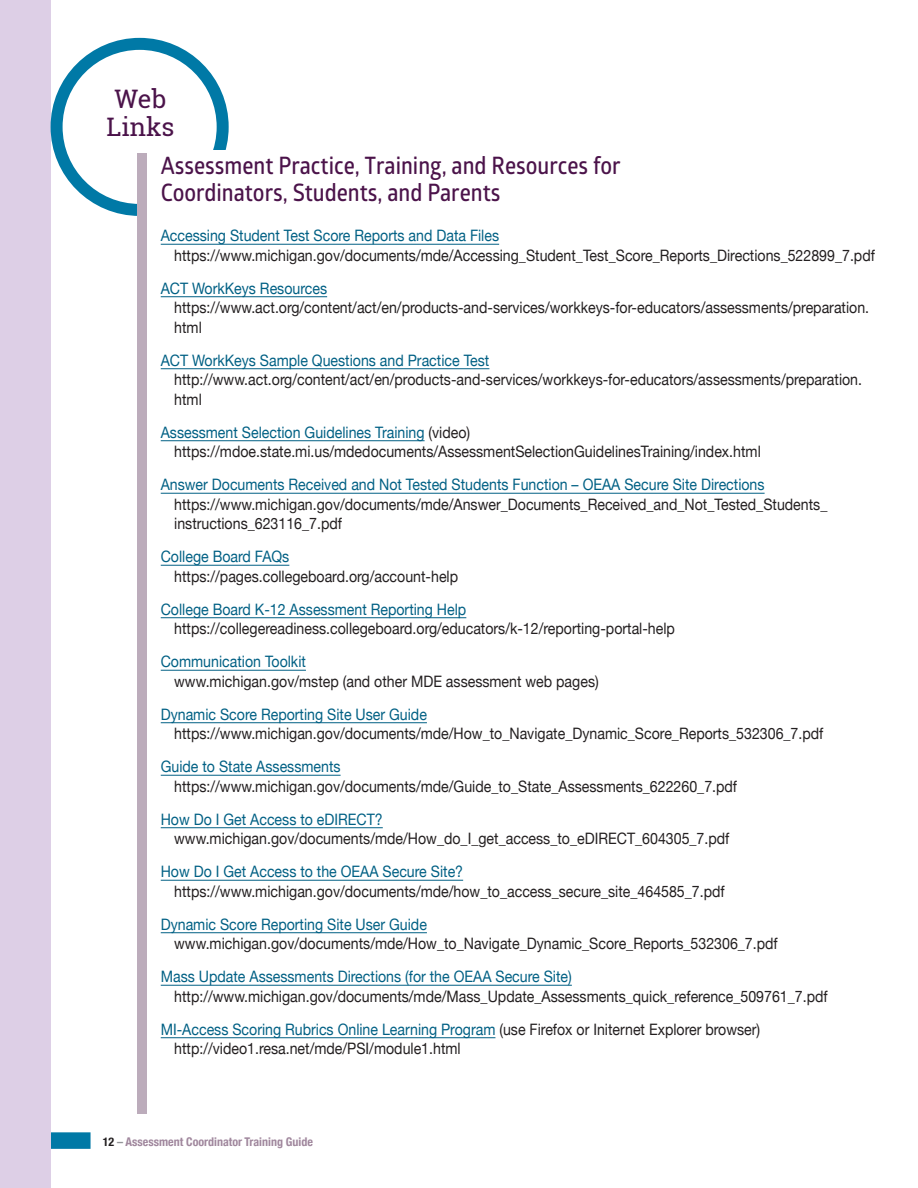
<style>
.page{position:relative;width:918px;height:1188px;background:#fff}
.page>*{position:absolute;margin:0;border:0;box-sizing:border-box;transform-origin:0 0}
.t1{font:25.5px/28.5px "Roboto Slab";color:#4b134a;text-align:center}
.subhead1{font:24px/27px "Glober Semi Bold Free";color:#4b134a;scale:.9 1}
.Resources_List_full{font:15.75px/19.5px "Helvetica Neue";color:#231f20;scale:.9 1}
.Resources_List_visab{font:15.75px "Helvetica Neue";color:#006084;scale:.9 1}
.Resources_List_visab-2{font:15.75px/19.5px "Helvetica Neue";color:#231f20;scale:.9 1}
.t2{font:700 condensed 12px "Helvetica Neue";color:#a0879d}
.s1{color:#006084}
.s2{color:#231f20}
.s3{color:#939598}
</style>
<div class="page">
<div style="left:39px;top:1132px;width:52px;height:17px;background:#0079a6"></div>
<div style="left:0;top:0;width:51px;height:1188px;background:#ddcfe6"></div>
<div style="left:51px;top:38px;width:178px;height:178px;border:12px solid #0079a6;border-radius:50%"></div>
<div style="left:147px;top:150px;width:736px;height:926px;background:#fff"></div>
<hr style="left:161px;top:244px;width:338px;height:1px;background:#006084">
<hr style="left:161px;top:296px;width:166px;height:1px;background:#006084">
<hr style="left:161px;top:368px;width:328px;height:1px;background:#006084">
<hr style="left:161px;top:440px;width:264px;height:1px;background:#006084">
<hr style="left:161px;top:493px;width:604px;height:1px;background:#006084">
<hr style="left:161px;top:565px;width:128px;height:1px;background:#006084">
<hr style="left:161px;top:617px;width:305px;height:1px;background:#006084">
<hr style="left:161px;top:670px;width:145px;height:1px;background:#006084">
<hr style="left:161px;top:722px;width:266px;height:1px;background:#006084">
<hr style="left:161px;top:775px;width:180px;height:1px;background:#006084">
<hr style="left:161px;top:827px;width:222px;height:1px;background:#006084">
<hr style="left:161px;top:880px;width:302px;height:1px;background:#006084">
<hr style="left:161px;top:932px;width:266px;height:1px;background:#006084">
<hr style="left:161px;top:985px;width:411px;height:1px;background:#006084">
<hr style="left:161px;top:1037px;width:334px;height:1px;background:#006084">
<div style="left:138px;top:153px;width:9px;height:961px;background:#bcacbb"></div>
<h1 class="t1" style="left:106px;top:84px;width:70px">Web<br>Links</h1>
<p class="subhead1" style="left:161px;top:152px;width:513px">Assessment Practice, Training, and Resources for<br>Coordinators, Students, and Parents</p>
<p class="Resources_List_visab" style="left:161px;top:224px;width:378px">Accessing Student Test Score Reports and Data Files</p>
<p class="Resources_List_full" style="left:174px;top:246px;width:780px">https://www.michigan.gov/documents/mde/Accessing_Student_Test_Score_Reports_Directions_522899_7.pdf</p>
<p class="Resources_List_visab-2" style="left:174px;top:279px;width:774px;text-indent:-14px"><span class="s1">ACT WorkKeys Resources </span>https://www.act.org/content/act/en/products-and-services/workkeys-for-educators/assessments/preparation. html</p>
<p class="Resources_List_visab" style="left:161px;top:349px;width:367px">ACT WorkKeys Sample Questions and Practice Test</p>
<p class="Resources_List_full" style="left:174px;top:371px;width:766px">http://www.act.org/content/act/en/products-and-services/workkeys-for-educators/assessments/preparation. html</p>
<p class="Resources_List_visab" style="left:161px;top:421px;width:345px">Assessment Selection Guidelines Training <span class="s2">(video)</span></p>
<p class="Resources_List_full" style="left:174px;top:443px;width:653px">https://mdoe.state.mi.us/mdedocuments/AssessmentSelectionGuidelinesTraining/index.html</p>
<p class="Resources_List_visab" style="left:161px;top:473px;width:672px">Answer Documents Received and Not Tested Students Function – OEAA Secure Site Directions</p>
<p class="Resources_List_full" style="left:174px;top:495px;width:727px">https://www.michigan.gov/documents/mde/Answer_Documents_Received_and_Not_Tested_Students_ instructions_623116_7.pdf</p>
<p class="Resources_List_visab" style="left:161px;top:545px;width:144px">College Board FAQs</p>
<p class="Resources_List_full" style="left:174px;top:567px;width:317px">https://pages.collegeboard.org/account-help</p>
<p class="Resources_List_visab" style="left:161px;top:598px;width:341px">College Board K-12 Assessment Reporting Help</p>
<p class="Resources_List_full" style="left:174px;top:620px;width:558px">https://collegereadiness.collegeboard.org/educators/k-12/reporting-portal-help</p>
<p class="Resources_List_visab" style="left:161px;top:650px;width:163px">Communication Toolkit</p>
<p class="Resources_List_full" style="left:174px;top:672px;width:473px">www.michigan.gov/mstep (and other MDE assessment web pages)</p>
<p class="Resources_List_visab" style="left:161px;top:703px;width:297px">Dynamic Score Reporting Site User Guide</p>
<p class="Resources_List_full" style="left:174px;top:725px;width:723px">https://www.michigan.gov/documents/mde/How_to_Navigate_Dynamic_Score_Reports_532306_7.pdf</p>
<p class="Resources_List_visab" style="left:161px;top:755px;width:201px">Guide to State Assessments</p>
<p class="Resources_List_full" style="left:174px;top:777px;width:627px">https://www.michigan.gov/documents/mde/Guide_to_State_Assessments_622260_7.pdf</p>
<p class="Resources_List_visab" style="left:161px;top:808px;width:248px">How Do I Get Access to eDIRECT?</p>
<p class="Resources_List_full" style="left:174px;top:830px;width:618px">www.michigan.gov/documents/mde/How_do_I_get_access_to_eDIRECT_604305_7.pdf</p>
<p class="Resources_List_visab" style="left:161px;top:860px;width:338px">How Do I Get Access to the OEAA Secure Site?</p>
<p class="Resources_List_full" style="left:174px;top:882px;width:613px">https://www.michigan.gov/documents/mde/how_to_access_secure_site_464585_7.pdf</p>
<p class="Resources_List_visab" style="left:161px;top:913px;width:297px">Dynamic Score Reporting Site User Guide</p>
<p class="Resources_List_full" style="left:174px;top:935px;width:672px">www.michigan.gov/documents/mde/How_to_Navigate_Dynamic_Score_Reports_532306_7.pdf</p>
<p class="Resources_List_visab" style="left:161px;top:965px;width:458px">Mass Update Assessments Directions (for the OEAA Secure Site)</p>
<p class="Resources_List_full" style="left:174px;top:987px;width:728px">http://www.michigan.gov/documents/mde/Mass_Update_Assessments_quick_reference_509761_7.pdf</p>
<p class="Resources_List_visab" style="left:161px;top:1018px;width:668px">MI-Access Scoring Rubrics Online Learning Program <span class="s2">(use Firefox or Initernet Explorer browser)</span></p>
<p class="Resources_List_full" style="left:174px;top:1040px;width:320px">http://video1.resa.net/mde/PSI/module1.html</p>
<p class="t2" style="left:103px;top:1132px;width:212px"><span class="s2">12</span> <span class="s3">–</span> Assessment Coordinator Training Guide</p>
</div>
